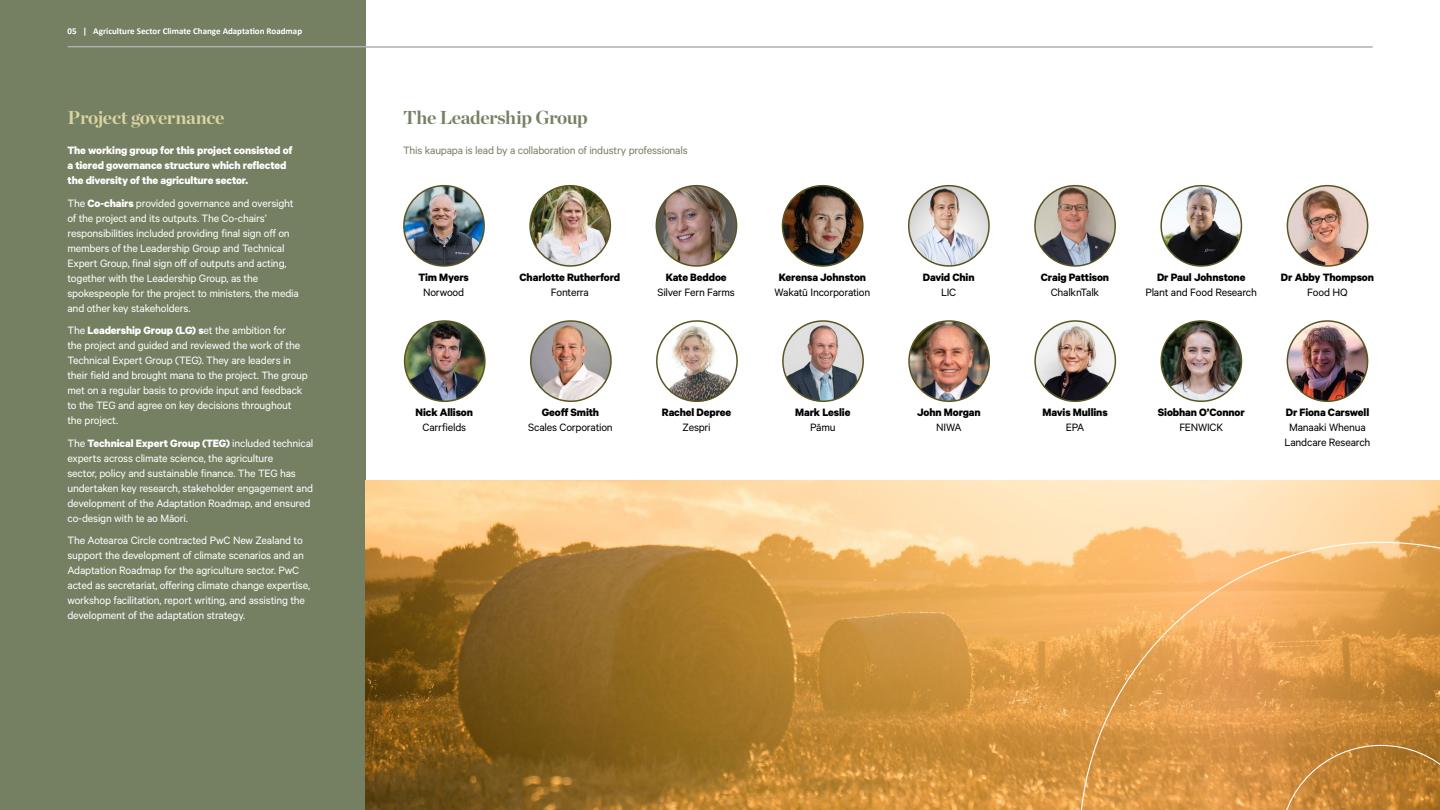
<style>
.page{position:relative;width:1440px;height:810px;background:#fff}
.page>*{position:absolute;margin:0;border:0;box-sizing:border-box;transform-origin:0 0}
.t1{font:700 18.75px "Chronicle Display";letter-spacing:-.025em;color:#758063}
.t2{font:700 18.75px "Chronicle Display";letter-spacing:-.02em;color:#dad69e}
.t3{font:12px/15px "Calibre";letter-spacing:-.015em;color:#fff}
.t4{font:700 12px "Calibre";letter-spacing:-.01em;color:#000}
.t5{font:12px/15px "Calibre";letter-spacing:-.02em;color:#000;text-align:center}
.t6{font:700 12px/15px "Calibre";letter-spacing:-.01em;color:#fff}
.t7{font:12px "Calibre";letter-spacing:-.02em;color:#758063}
.t8{font:700 9px "Calibri";letter-spacing:-.005em;color:#fff}
.s1{font-weight:700}
</style>
<div class="page">
<div style="left:0;top:0;width:366px;height:810px;background:#758063"></div>
<img style="left:366px;top:480px;width:1074px;height:330px">
<img style="left:1287px;top:186px;width:81px;height:80px;border-radius:40px">
<div style="left:1287px;top:185px;width:81px;height:82px;border:2px solid #595522;border-radius:50%"></div>
<img style="left:1287px;top:321px;width:81px;height:80px;border-radius:40px">
<div style="left:1287px;top:320px;width:81px;height:82px;border:2px solid #595522;border-radius:50%"></div>
<img style="left:404px;top:186px;width:80px;height:80px;border-radius:40px">
<div style="left:403px;top:185px;width:82px;height:82px;border:2px solid #595522;border-radius:50%"></div>
<img style="left:530px;top:186px;width:80px;height:80px;border-radius:40px">
<div style="left:529px;top:185px;width:82px;height:82px;border:2px solid #595522;border-radius:50%"></div>
<img style="left:656px;top:186px;width:81px;height:80px;border-radius:40px">
<div style="left:656px;top:185px;width:81px;height:82px;border:2px solid #595522;border-radius:50%"></div>
<img style="left:783px;top:186px;width:80px;height:80px;border-radius:40px">
<div style="left:782px;top:185px;width:82px;height:82px;border:2px solid #595522;border-radius:50%"></div>
<img style="left:909px;top:186px;width:80px;height:80px;border-radius:40px">
<div style="left:908px;top:185px;width:82px;height:82px;border:2px solid #595522;border-radius:50%"></div>
<img style="left:1035px;top:186px;width:80px;height:80px;border-radius:40px">
<div style="left:1034px;top:185px;width:82px;height:82px;border:2px solid #595522;border-radius:50%"></div>
<img style="left:1161px;top:186px;width:80px;height:80px;border-radius:40px">
<div style="left:1160px;top:185px;width:82px;height:82px;border:2px solid #595522;border-radius:50%"></div>
<img style="left:405px;top:321px;width:80px;height:80px;border-radius:40px">
<div style="left:404px;top:320px;width:82px;height:82px;border:2px solid #595522;border-radius:50%"></div>
<img style="left:531px;top:321px;width:80px;height:80px;border-radius:40px">
<div style="left:530px;top:320px;width:82px;height:82px;border:2px solid #595522;border-radius:50%"></div>
<img style="left:657px;top:321px;width:80px;height:80px;border-radius:40px">
<div style="left:656px;top:320px;width:82px;height:82px;border:2px solid #595522;border-radius:50%"></div>
<img style="left:783px;top:321px;width:80px;height:80px;border-radius:40px">
<div style="left:782px;top:320px;width:82px;height:82px;border:2px solid #595522;border-radius:50%"></div>
<img style="left:909px;top:321px;width:80px;height:80px;border-radius:40px">
<div style="left:908px;top:320px;width:82px;height:82px;border:2px solid #595522;border-radius:50%"></div>
<img style="left:1035px;top:321px;width:80px;height:80px;border-radius:40px">
<div style="left:1034px;top:320px;width:82px;height:82px;border:2px solid #595522;border-radius:50%"></div>
<img style="left:1161px;top:321px;width:81px;height:80px;border-radius:40px">
<div style="left:1160px;top:320px;width:82px;height:82px;border:2px solid #595522;border-radius:50%"></div>
<hr style="left:68px;top:46px;width:1304px;height:1px;background:#fff">
<svg style="left:1078px;top:541px;width:362px;height:269px;background:#df9e51"></svg>
<p class="t8" style="left:68px;top:25px;width:236px">05 | Agriculture Sector Climate Change Adaptation Roadmap</p>
<h1 class="t2" style="left:68px;top:103px;width:159px">Project governance</h1>
<p class="t6" style="left:68px;top:143px;width:227px">The working group for this project consisted of a tiered governance structure which reflected the diversity of the agriculture sector.</p>
<p class="t3" style="left:68px;top:195px;width:233px">The <span class="s1">Co-chairs</span> provided governance and oversight of the project and its outputs. The Co-chairs’ responsibilities included providing final sign off on members of the Leadership Group and Technical Expert Group, final sign off of outputs and acting, together with the Leadership Group, as the spokespeople for the project to ministers, the media and other key stakeholders.</p>
<p class="t3" style="left:67px;top:323px;width:242px">The <span class="s1">Leadership Group (LG) s</span>et the ambition for<br>the project and guided and reviewed the work of the Technical Expert Group (TEG). They are leaders in their field and brought mana to the project. The group met on a regular basis to provide input and feedback to the TEG and agree on key decisions throughout the project.</p>
<p class="t3" style="left:67px;top:435px;width:247px">The <span class="s1">Technical Expert Group (TEG)</span> included technical experts across climate science, the agriculture<br>sector, policy and sustainable finance. The TEG has undertaken key research, stakeholder engagement and development of the Adaptation Roadmap, and ensured co-design with te ao Māori.</p>
<p class="t3" style="left:67px;top:533px;width:244px">The Aotearoa Circle contracted PwC New Zealand to support the development of climate scenarios and an Adaptation Roadmap for the agriculture sector. PwC acted as secretariat, offering climate change expertise, workshop facilitation, report writing, and assisting the development of the adaptation strategy.</p>
<h1 class="t1" style="left:403px;top:103px;width:186px">The Leadership Group</h1>
<p class="t7" style="left:403px;top:144px;width:286px">This kaupapa is lead by a collaboration of industry professionals</p>
<p class="t4" style="left:418px;top:270px;width:52px">Tim Myers</p>
<p class="t5" style="left:423px;top:284px;width:43px">Norwood</p>
<p class="t4" style="left:520px;top:270px;width:102px">Charlotte Rutherford</p>
<p class="t5" style="left:551px;top:284px;width:40px">Fonterra</p>
<p class="t4" style="left:666px;top:270px;width:62px">Kate Beddoe</p>
<p class="t5" style="left:658px;top:284px;width:79px">Silver Fern Farms</p>
<p class="t4" style="left:779px;top:270px;width:89px">Kerensa Johnston</p>
<p class="t5" style="left:775px;top:284px;width:97px">Wakatū Incorporation</p>
<p class="t4" style="left:923px;top:270px;width:53px">David Chin</p>
<p class="t5" style="left:941px;top:284px;width:17px">LIC</p>
<p class="t4" style="left:1041px;top:270px;width:70px">Craig Pattison</p>
<p class="t5" style="left:1051px;top:284px;width:50px">ChalknTalk</p>
<p class="t4" style="left:1157px;top:270px;width:90px">Dr Paul Johnstone</p>
<p class="t5" style="left:1146px;top:284px;width:113px">Plant and Food Research</p>
<p class="t4" style="left:1281px;top:270px;width:95px">Dr Abby Thompson</p>
<p class="t5" style="left:1307px;top:284px;width:42px">Food HQ</p>
<p class="t4" style="left:416px;top:405px;width:59px">Nick Allison</p>
<p class="t5" style="left:423px;top:419px;width:45px">Carrfields</p>
<p class="t4" style="left:542px;top:405px;width:59px">Geoff Smith</p>
<p class="t5" style="left:528px;top:419px;width:86px">Scales Corporation</p>
<p class="t4" style="left:662px;top:405px;width:71px">Rachel Depree</p>
<p class="t5" style="left:683px;top:419px;width:30px">Zespri</p>
<p class="t4" style="left:795px;top:405px;width:57px">Mark Leslie</p>
<p class="t5" style="left:810px;top:419px;width:27px">Pāmu</p>
<p class="t4" style="left:917px;top:405px;width:65px">John Morgan</p>
<p class="t5" style="left:936px;top:419px;width:27px">NIWA</p>
<p class="t4" style="left:1043px;top:405px;width:67px">Mavis Mullins</p>
<p class="t5" style="left:1066px;top:419px;width:20px">EPA</p>
<p class="t4" style="left:1158px;top:405px;width:88px">Siobhan O’Connor</p>
<p class="t5" style="left:1180px;top:419px;width:45px">FENWICK</p>
<p class="t4" style="left:1286px;top:405px;width:85px">Dr Fiona Carswell</p>
<p class="t5" style="left:1285px;top:419px;width:87px">Manaaki Whenua<br>Landcare Research</p>
</div>
